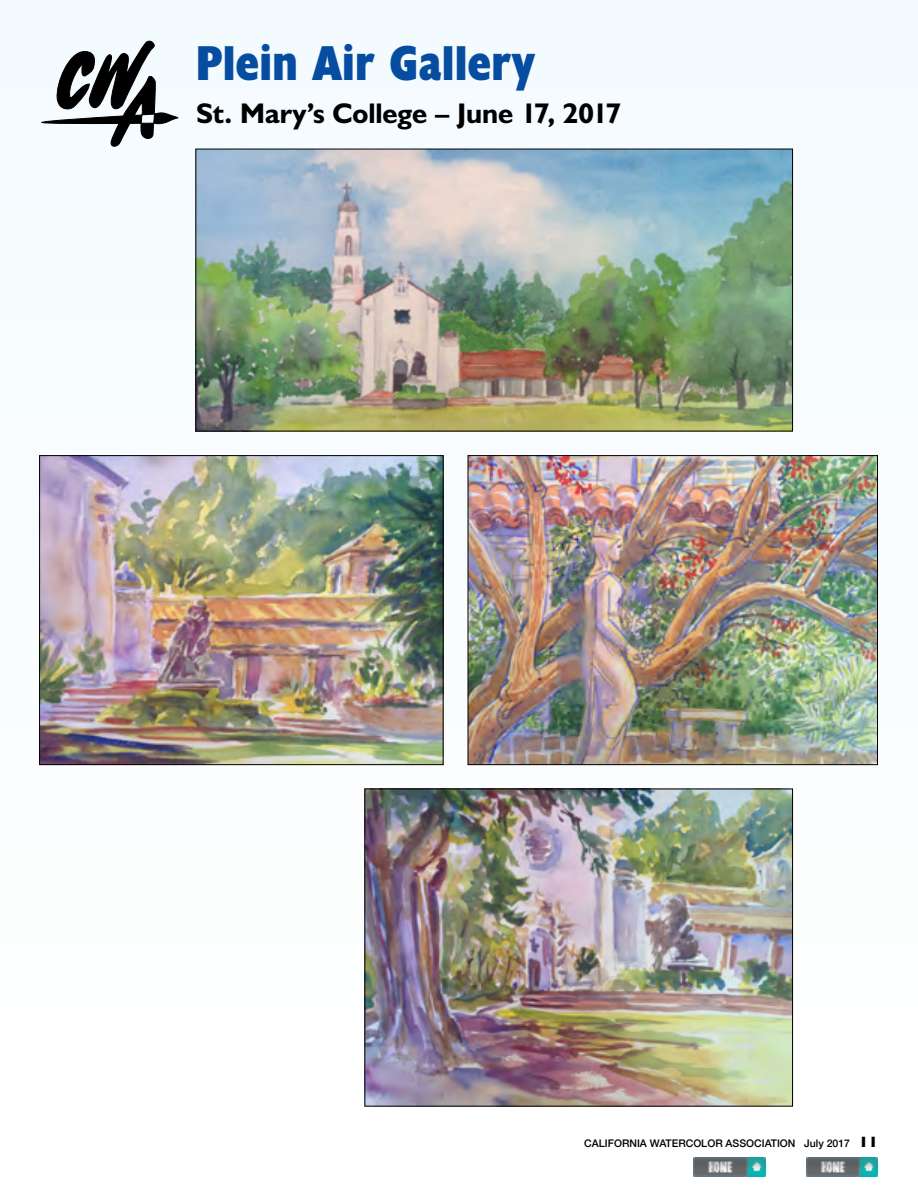
<style>
.page{position:relative;width:918px;height:1188px;background:#fff}
.page>*{position:absolute;margin:0;border:0;box-sizing:border-box;transform-origin:0 0}
.t1{font:700 condensed 49.5px "Humanist 521 BT Xtra";letter-spacing:-.005em;color:#064da1}
.t2{font:700 28.5px "Humanist 521 BT";letter-spacing:-.005em;color:#000}
.t3{font:500 10.5px "Helvetica Neue";color:#000}
.s1{font-family:"Humanist 521 BT";font-weight:800;font-size:15px}
</style>
<div class="page">
<div style="left:0;top:0;width:918px;height:1119px;background:#f8fcfe"></div>
<img style="left:806px;top:1157px;width:72px;height:19px">
<img style="left:693px;top:1157px;width:72px;height:19px">
<img style="left:41px;top:457px;width:401px;height:306px">
<div style="left:39px;top:455px;width:405px;height:310px;border:1px solid #000"></div>
<img style="left:366px;top:791px;width:425px;height:314px">
<div style="left:364px;top:789px;width:429px;height:318px;border:1px solid #000"></div>
<img style="left:470px;top:457px;width:406px;height:306px">
<div style="left:468px;top:455px;width:410px;height:310px;border:1px solid #000"></div>
<img style="left:197px;top:151px;width:594px;height:278px">
<svg style="left:41px;top:40px;width:137px;height:107px"></svg>
<h1 class="t1" style="left:195px;top:32px;width:341px">Plein Air Gallery</h1>
<h2 class="t2" style="left:196px;top:96px;width:427px">St. Mary’s College – June 17, 2017</h2>
<p class="t3" style="left:584px;top:1135px;width:295px">CALIFORNIA WATERCOLOR ASSOCIATION July 2017 <span class="s1">11</span></p>
</div>
